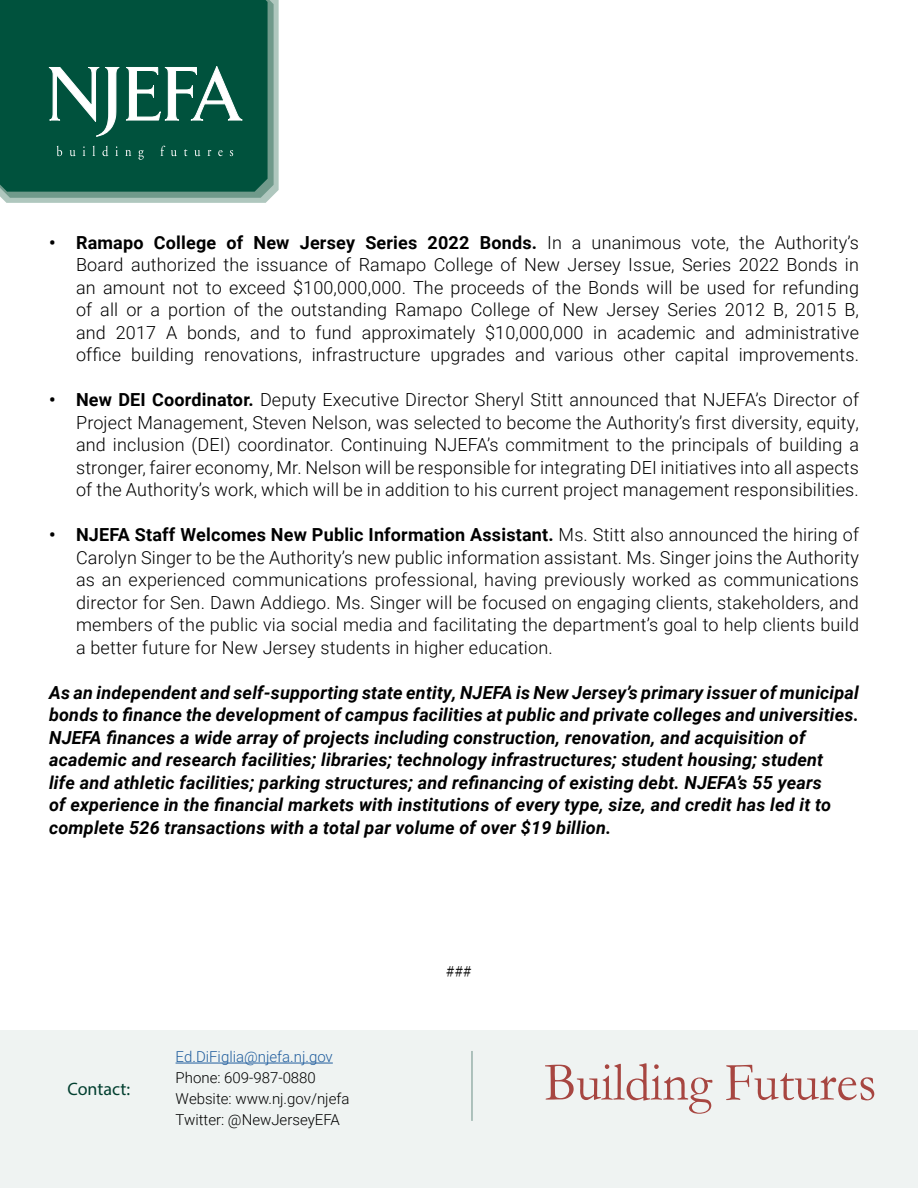
<style>
.page{position:relative;width:918px;height:1188px;background:#fff}
.page>*{position:absolute;margin:0;border:0;box-sizing:border-box;transform-origin:0 0}
.t1{font:55.05px "Garamond";color:#a74641;scale:.94 1}
.t2{font:300 18px/22.5px "Roboto";letter-spacing:.01em;color:#000;text-align:justify}
.t3{font:italic 700 18px/22.5px "Roboto";letter-spacing:.01em;color:#000}
.t4{font:18px "Myriad Pro";color:#023f30}
.t5{font:18px "Minion Pro";color:#000}
.t6{font:300 15px/21px "Roboto";color:#000}
.t7{font:300 15px "Roboto";color:#215e9e}
.s1{font-weight:700}
</style>
<div class="page">
<div style="left:0;top:1030px;width:918px;height:158px;background:#eff3f2"></div>
<hr style="left:176px;top:1063px;width:157px;height:1px;background:#215e9e">
<hr style="left:471px;top:1051px;width:2px;height:70px;background:#023f30">
<svg style="left:2px;top:0;width:277px;height:203px;background:#b5cbc3"></svg>
<svg style="left:0;top:0;width:274px;height:198px;background:#769e90"></svg>
<div style="left:0;top:0;width:268px;height:192px;background:#00523d"></div>
<svg style="left:48px;top:67px;width:71px;height:70px"></svg>
<svg style="left:125px;top:66px;width:118px;height:54px"></svg>
<svg style="left:57px;top:146px;width:5px;height:10px"></svg>
<svg style="left:70px;top:150px;width:6px;height:6px"></svg>
<svg style="left:83px;top:146px;width:2px;height:10px"></svg>
<svg style="left:92px;top:146px;width:3px;height:10px"></svg>
<svg style="left:102px;top:146px;width:6px;height:10px"></svg>
<svg style="left:115px;top:146px;width:3px;height:10px"></svg>
<svg style="left:125px;top:150px;width:6px;height:6px"></svg>
<svg style="left:138px;top:150px;width:6px;height:10px"></svg>
<svg style="left:161px;top:146px;width:4px;height:10px"></svg>
<svg style="left:171px;top:150px;width:6px;height:6px"></svg>
<svg style="left:184px;top:149px;width:3px;height:7px"></svg>
<svg style="left:195px;top:150px;width:5px;height:6px"></svg>
<svg style="left:208px;top:150px;width:3px;height:6px"></svg>
<svg style="left:218px;top:150px;width:5px;height:6px"></svg>
<svg style="left:230px;top:150px;width:3px;height:6px"></svg>
<p class="t2" style="left:76px;top:231px;width:784px;text-indent:-27px"><span class="s1">• Ramapo College of New Jersey Series 2022 Bonds.</span> In a unanimous vote, the Authority’s Board authorized the issuance of Ramapo College of New Jersey Issue, Series 2022 Bonds in an amount not to exceed $100,000,000. The proceeds of the Bonds will be used for refunding of all or a portion of the outstanding Ramapo College of New Jersey Series 2012 B, 2015 B, and 2017 A bonds, and to fund approximately $10,000,000 in academic and administrative office building renovations, infrastructure upgrades and various other capital improvements.</p>
<p class="t2" style="left:76px;top:388px;width:784px;text-indent:-27px"><span class="s1">• New DEI Coordinator.</span> Deputy Executive Director Sheryl Stitt announced that NJEFA’s Director of Project Management, Steven Nelson, was selected to become the Authority’s first diversity, equity, and inclusion (DEI) coordinator. Continuing NJEFA’s commitment to the principals of building a stronger, fairer economy, Mr. Nelson will be responsible for integrating DEI initiatives into all aspects of the Authority’s work, which will be in addition to his current project management responsibilities.</p>
<p class="t2" style="left:76px;top:523px;width:784px;text-indent:-27px"><span class="s1">• NJEFA Staff Welcomes New Public Information Assistant.</span> Ms. Stitt also announced the hiring of Carolyn Singer to be the Authority’s new public information assistant. Ms. Singer joins the Authority as an experienced communications professional, having previously worked as communications director for Sen. Dawn Addiego. Ms. Singer will be focused on engaging clients, stakeholders, and members of the public via social media and facilitating the department’s goal to help clients build a better future for New Jersey students in higher education.</p>
<p class="t3" style="left:49px;top:681px;width:811px">As an independent and self-supporting state entity, NJEFA is New Jersey’s primary issuer of municipal bonds to finance the development of campus facilities at public and private colleges and universities.<br>NJEFA finances a wide array of projects including construction, renovation, and acquisition of academic and research facilities; libraries; technology infrastructures; student housing; student<br>life and athletic facilities; parking structures; and refinancing of existing debt. NJEFA’s 55 years<br>of experience in the financial markets with institutions of every type, size, and credit has led it to complete 526 transactions with a total par volume of over $19 billion.</p>
<p class="t4" style="left:68px;top:1078px;width:64px">Contact:</p>
<p class="t7" style="left:176px;top:1046px;width:159px">Ed.DiFiglia@njefa.nj.gov</p>
<p class="t6" style="left:176px;top:1067px;width:175px">Phone: 609-987-0880<br>Website: www.nj.gov/njefa<br>Twitter: @NewJerseyEFA</p>
<p class="t5" style="left:446px;top:960px;width:27px">###</p>
<h1 class="t1" style="left:544px;top:1045px;width:355px">Building Futures</h1>
</div>
